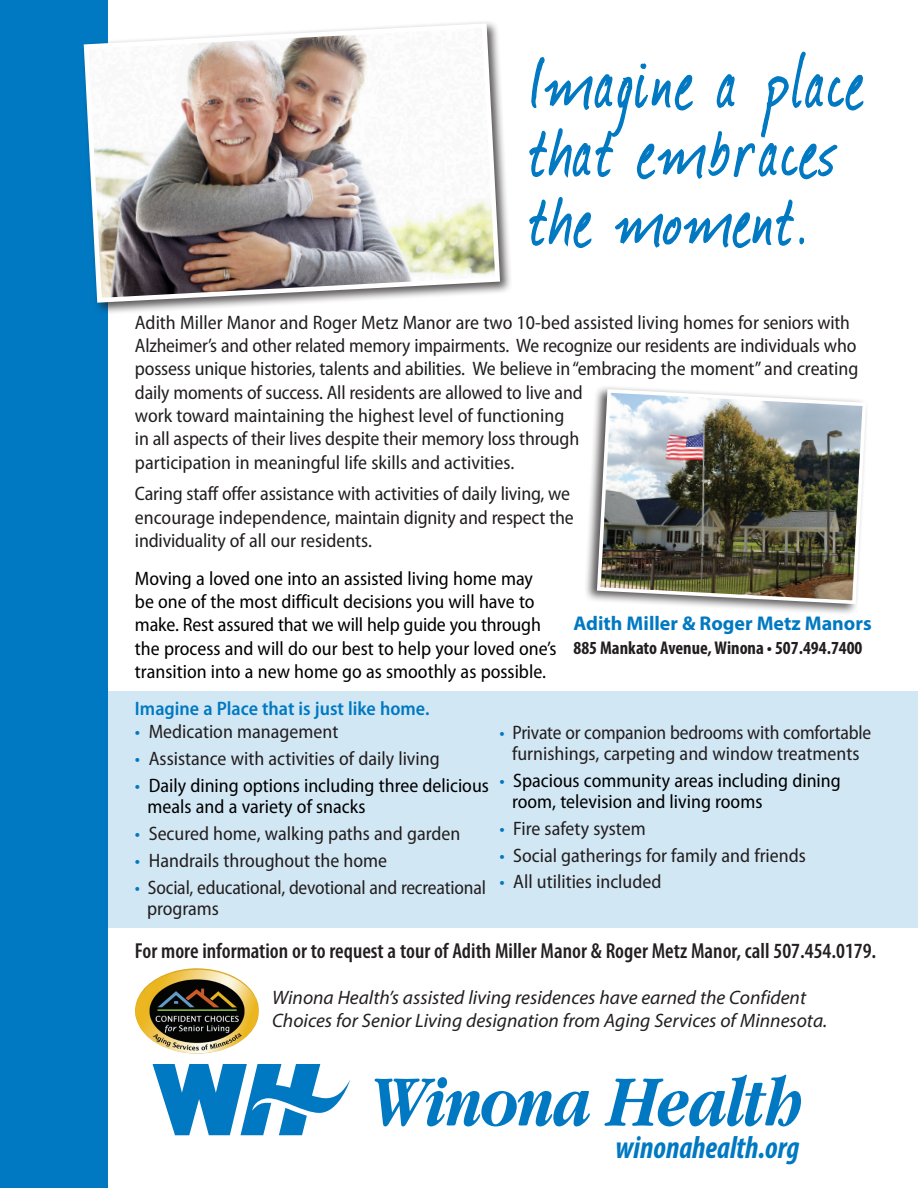
<style>
.page{position:relative;width:918px;height:1188px;background:#fff}
.page>*{position:absolute;margin:0;border:0;box-sizing:border-box;transform-origin:0 0}
.t1{font:89.25px/68.7px "Journal";letter-spacing:.07em;color:#0079c2;scale:.77 1}
.t2{font:italic 700 condensed 31.65px "Myriad Pro";color:#0079c2;scale:.95 1}
.t3{font:600 condensed 21.75px "Myriad Pro";color:#231f20}
.t4{font:700 19.95px "Myriad Pro";color:#0079c2}
.t5{font:semi-condensed 19.5px/23.4px "Myriad Pro";letter-spacing:-.01em;color:#231f20}
.t6{font:semi-condensed 19.5px/21px "Myriad Pro";color:#000}
.t7{font:italic 19.5px/23.4px "Myriad Pro";color:#231f20}
.t8{font:600 semi-condensed 19.5px "Myriad Pro";color:#0079c2}
.t9{font:700 condensed 18.45px "Myriad Pro";color:#231f20}
.s1{color:#0079c2}
</style>
<div class="page">
<div style="left:0;top:692px;width:918px;height:236px;background:#d2e7f4"></div>
<div style="left:0;top:0;width:107px;height:1188px;background:#0079c2"></div>
<svg style="left:529px;top:51px;width:335px;height:197px"></svg>
<svg style="left:152px;top:1064px;width:198px;height:71px"></svg>
<svg style="left:375px;top:1077px;width:215px;height:49px"></svg>
<svg style="left:604px;top:1075px;width:197px;height:51px"></svg>
<div style="left:81px;top:20px;width:432px;height:295px;background:#231f20;opacity:.75"></div>
<img style="left:81px;top:21px;width:422px;height:284px">
<img style="left:135px;top:968px;width:124px;height:86px">
<div style="left:584px;top:385px;width:284px;height:230px;background:#231f20;opacity:.75"></div>
<img style="left:595px;top:387px;width:273px;height:219px">
<p class="t1" style="left:528px;top:45px;width:438px">Imagine a place that embraces the moment.</p>
<p class="t5" style="left:135px;top:310px;width:725px">Adith Miller Manor and Roger Metz Manor are two 10-bed assisted living homes for seniors with Alzheimer’s and other related memory impairments. We recognize our residents are individuals who possess unique histories, talents and abilities. We believe in “embracing the moment” and creating daily moments of success. All residents are allowed to live and</p>
<p class="t5" style="left:135px;top:404px;width:431px">work toward maintaining the highest level of functioning</p>
<p class="t5" style="left:135px;top:427px;width:446px">in all aspects of their lives despite their memory loss through</p>
<p class="t5" style="left:135px;top:450px;width:381px">participation in meaningful life skills and activities.</p>
<p class="t5" style="left:135px;top:482px;width:437px">Caring staff offer assistance with activities of daily living, we</p>
<p class="t5" style="left:135px;top:505px;width:440px">encourage independence, maintain dignity and respect the</p>
<p class="t5" style="left:135px;top:529px;width:239px">individuality of all our residents.</p>
<p class="t6" style="left:135px;top:567px;width:400px">Moving a loved one into an assisted living home may</p>
<p class="t6" style="left:135px;top:591px;width:401px">be one of the most difficult decisions you will have to</p>
<p class="t6" style="left:135px;top:614px;width:408px">make. Rest assured that we will help guide you through</p>
<p class="t6" style="left:135px;top:638px;width:423px">the process and will do our best to help your loved one’s</p>
<p class="t6" style="left:135px;top:661px;width:413px">transition into a new home go as smoothly as possible.</p>
<p class="t4" style="left:573px;top:610px;width:300px">Adith Miller &amp; Roger Metz Manors</p>
<p class="t9" style="left:573px;top:636px;width:291px">885 Mankato Avenue, Winona • 507.494.7400</p>
<p class="t8" style="left:135px;top:696px;width:296px">Imagine a Place that is just like home.</p>
<p class="t5" style="left:135px;top:720px;width:205px"><span class="s1">•</span> Medication management</p>
<p class="t5" style="left:135px;top:747px;width:306px"><span class="s1">•</span> Assistance with activities of daily living</p>
<p class="t6" style="left:148px;top:775px;width:343px;text-indent:-13px"><span class="s1">•</span> Daily dining options including three delicious meals and a variety of snacks</p>
<p class="t5" style="left:135px;top:822px;width:327px"><span class="s1">•</span> Secured home, walking paths and garden</p>
<p class="t5" style="left:135px;top:849px;width:254px"><span class="s1">•</span> Handrails throughout the home</p>
<p class="t5" style="left:147px;top:877px;width:340px;line-height:21px;text-indent:-12px"><span class="s1">•</span> Social, educational, devotional and recreational programs</p>
<p class="t5" style="left:499px;top:722px;width:373px;line-height:21px;text-align:center"><span class="s1">•</span> Private or companion bedrooms with comfortable furnishings, carpeting and window treatments</p>
<p class="t6" style="left:512px;top:770px;width:330px;text-indent:-13px"><span class="s1">•</span> Spacious community areas including dining room, television and living rooms</p>
<p class="t5" style="left:499px;top:817px;width:148px"><span class="s1">•</span> Fire safety system</p>
<p class="t5" style="left:499px;top:844px;width:308px"><span class="s1">•</span> Social gatherings for family and friends</p>
<p class="t5" style="left:499px;top:869px;width:164px"><span class="s1">•</span> All utilities included</p>
<p class="t3" style="left:135px;top:937px;width:743px">For more information or to request a tour of Adith Miller Manor &amp; Roger Metz Manor, call 507.454.0179.</p>
<p class="t7" style="left:272px;top:985px;width:557px">Winona Health’s assisted living residences have earned the Confident<br>Choices for Senior Living designation from Aging Services of Minnesota.</p>
<p class="t2" style="left:616px;top:1128px;width:195px">winonahealth.org</p>
</div>
